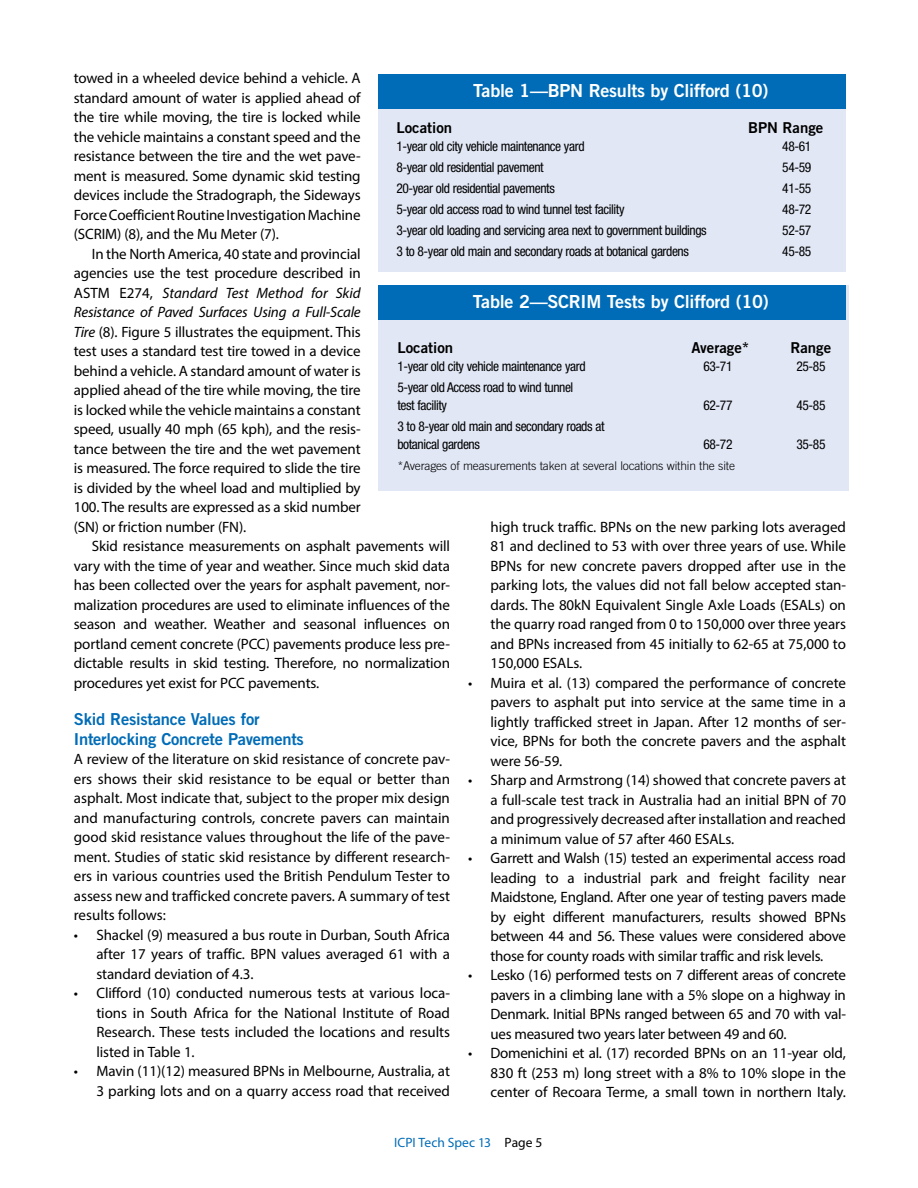
<style>
.page{position:relative;width:918px;height:1188px;background:#fff}
.page>*{position:absolute;margin:0;border:0;box-sizing:border-box;transform-origin:0 0}
.t1{font:18px "Trade Gothic Bold Two";letter-spacing:-.015em;color:#fff}
.t2{font:16.5px/19.5px "Trade Gothic Bold Two";letter-spacing:-.015em;color:#006cb7}
.t3{font:15px/19.5px "Myriad Pro";letter-spacing:-.005em;color:#000;text-align:justify}
.t4{font:15px "Trade Gothic Bold Two";color:#000}
.t5{font:condensed 13.5px/18px "Helvetica Neue LT Std";letter-spacing:-.03em;color:#000}
.t6{font:13.5px "Myriad Pro";color:#006cb7}
.t7{font:300 12px "Trade Gothic";letter-spacing:-.015em;color:#000}
.s1{font-style:italic}
.s2{color:#000}
</style>
<div class="page">
<div style="left:378px;top:74px;width:468px;height:198px;background:#e1e7f5"></div>
<div style="left:378px;top:74px;width:468px;height:35px;background:#006cb7"></div>
<div style="left:378px;top:285px;width:471px;height:206px;background:#e1e7f5"></div>
<div style="left:378px;top:285px;width:468px;height:35px;background:#006cb7"></div>
<p class="t3" style="left:74px;top:68px;width:288px">towed in a wheeled device behind a vehicle. A standard amount of water is applied ahead of the tire while moving, the tire is locked while the vehicle maintains a constant speed and the resistance between the tire and the wet pave&shy;ment is measured. Some dynamic skid testing devices include the Stradograph, the Sideways Force Coefficient Routine Investigation Machine (SCRIM) (8), and the Mu Meter (7).</p>
<p class="t3" style="left:74px;top:244px;width:288px;text-indent:18px">In the North America, 40 state and provincial agencies use the test procedure described in ASTM E274, <span class="s1">Standard Test Method for Skid Resistance of Paved Surfaces Using a Full-Scale Tire</span> (8). Figure 5 illustrates the equipment. This test uses a standard test tire towed in a device behind a vehicle. A standard amount of water is applied ahead of the tire while moving, the tire is locked while the vehicle maintains a constant speed, usually 40 mph (65 kph), and the resis&shy;tance between the tire and the wet pavement is measured. The force required to slide the tire is divided by the wheel load and multiplied by 100. The results are expressed as a skid number (SN) or friction number (FN).</p>
<p class="t3" style="left:74px;top:536px;width:378px;text-indent:18px">Skid resistance measurements on asphalt pavements will vary with the time of year and weather. Since much skid data has been collected over the years for asphalt pavement, nor&shy;malization procedures are used to eliminate influences of the season and weather. Weather and seasonal influences on portland cement concrete (PCC) pavements produce less pre&shy;dictable results in skid testing. Therefore, no normalization procedures yet exist for PCC pavements.</p>
<p class="t2" style="left:74px;top:709px;width:232px">Skid Resistance Values for<br>Interlocking Concrete Pavements</p>
<p class="t3" style="left:74px;top:749px;width:378px">A review of the literature on skid resistance of concrete pav&shy;ers shows their skid resistance to be equal or better than asphalt. Most indicate that, subject to the proper mix design and manufacturing controls, concrete pavers can maintain good skid resistance values throughout the life of the pave&shy;ment. Studies of static skid resistance by different research&shy;ers in various countries used the British Pendulum Tester to assess new and trafficked concrete pavers. A summary of test results follows:</p>
<p class="t3" style="left:96px;top:925px;width:355px;text-indent:-22px">• Shackel (9) measured a bus route in Durban, South Africa after 17 years of traffic. BPN values averaged 61 with a standard deviation of 4.3.</p>
<p class="t3" style="left:96px;top:983px;width:355px;text-indent:-22px">• Clifford (10) conducted numerous tests at various loca&shy;tions in South Africa for the National Institute of Road Research. These tests included the locations and results listed in Table 1.</p>
<p class="t3" style="left:74px;top:1061px;width:378px;text-align:right">• Mavin (11)(12) measured BPNs in Melbourne, Australia, at<br>3 parking lots and on a quarry access road that received</p>
<p class="t1" style="left:473px;top:79px;width:297px">Table 1—BPN Results by Clifford (10)</p>
<p class="t4" style="left:396px;top:118px;width:57px">Location</p>
<p class="t4" style="left:748px;top:118px;width:77px">BPN Range</p>
<p class="t5" style="left:396px;top:137px;width:190px">1-year old city vehicle maintenance yard</p>
<p class="t5" style="left:782px;top:137px;width:31px">48-61</p>
<p class="t5" style="left:396px;top:158px;width:149px">8-year old residential pavement</p>
<p class="t5" style="left:782px;top:158px;width:31px">54-59</p>
<p class="t5" style="left:396px;top:179px;width:160px">20-year old residential pavements</p>
<p class="t5" style="left:782px;top:179px;width:31px">41-55</p>
<p class="t5" style="left:396px;top:200px;width:230px">5-year old access road to wind tunnel test facility</p>
<p class="t5" style="left:782px;top:200px;width:31px">48-72</p>
<p class="t5" style="left:396px;top:221px;width:312px">3-year old loading and servicing area next to government buildings</p>
<p class="t5" style="left:782px;top:221px;width:31px">52-57</p>
<p class="t5" style="left:396px;top:242px;width:294px">3 to 8-year old main and secondary roads at botanical gardens</p>
<p class="t5" style="left:782px;top:242px;width:31px">45-85</p>
<p class="t1" style="left:473px;top:290px;width:298px">Table 2—SCRIM Tests by Clifford (10)</p>
<p class="t4" style="left:397px;top:339px;width:57px">Location</p>
<p class="t4" style="left:691px;top:339px;width:60px">Average*</p>
<p class="t4" style="left:790px;top:339px;width:42px">Range</p>
<p class="t5" style="left:397px;top:358px;width:190px">1-year old city vehicle maintenance yard</p>
<p class="t5" style="left:703px;top:358px;width:31px">63-71</p>
<p class="t5" style="left:796px;top:358px;width:31px">25-85</p>
<p class="t5" style="left:397px;top:379px;width:177px">5-year old Access road to wind tunnel test facility</p>
<p class="t5" style="left:703px;top:397px;width:31px">62-77</p>
<p class="t5" style="left:796px;top:397px;width:31px">45-85</p>
<p class="t5" style="left:397px;top:418px;width:209px">3 to 8-year old main and secondary roads at botanical gardens</p>
<p class="t5" style="left:703px;top:436px;width:31px">68-72</p>
<p class="t5" style="left:796px;top:436px;width:31px">35-85</p>
<p class="t7" style="left:397px;top:459px;width:339px">*Averages of measurements taken at several locations within the site</p>
<p class="t3" style="left:490px;top:517px;width:357px">high truck traffic. BPNs on the new parking lots averaged 81 and declined to 53 with over three years of use. While BPNs for new concrete pavers dropped after use in the parking lots, the values did not fall below accepted stan&shy;dards. The 80kN Equivalent Single Axle Loads (ESALs) on the quarry road ranged from 0 to 150,000 over three years and BPNs increased from 45 initially to 62-65 at 75,000 to 150,000 ESALs.</p>
<p class="t3" style="left:490px;top:673px;width:357px;text-indent:-22px">• Muira et al. (13) compared the performance of concrete pavers to asphalt put into service at the same time in a lightly trafficked street in Japan. After 12 months of ser&shy;vice, BPNs for both the concrete pavers and the asphalt were 56-59.</p>
<p class="t3" style="left:490px;top:770px;width:357px;text-indent:-22px">• Sharp and Armstrong (14) showed that concrete pavers at a full-scale test track in Australia had an initial BPN of 70 and progressively decreased after installation and reached a minimum value of 57 after 460 ESALs.</p>
<p class="t3" style="left:490px;top:848px;width:357px;text-indent:-22px">• Garrett and Walsh (15) tested an experimental access road leading to a industrial park and freight facility near Maidstone, England. After one year of testing pavers made by eight different manufacturers, results showed BPNs between 44 and 56. These values were considered above those for county roads with similar traffic and risk levels.</p>
<p class="t3" style="left:490px;top:965px;width:357px;text-indent:-22px">• Lesko (16) performed tests on 7 different areas of concrete pavers in a climbing lane with a 5% slope on a highway in Denmark. Initial BPNs ranged between 65 and 70 with val&shy;ues measured two years later between 49 and 60.</p>
<p class="t3" style="left:490px;top:1043px;width:357px;text-indent:-22px">• Domenichini et al. (17) recorded BPNs on an 11-year old, 830 ft (253 m) long street with a 8% to 10% slope in the center of Recoara Terme, a small town in northern Italy.</p>
<p class="t6" style="left:394px;top:1134px;width:150px">ICPI Tech Spec 13 <span class="s2">Page 5</span></p>
</div>
